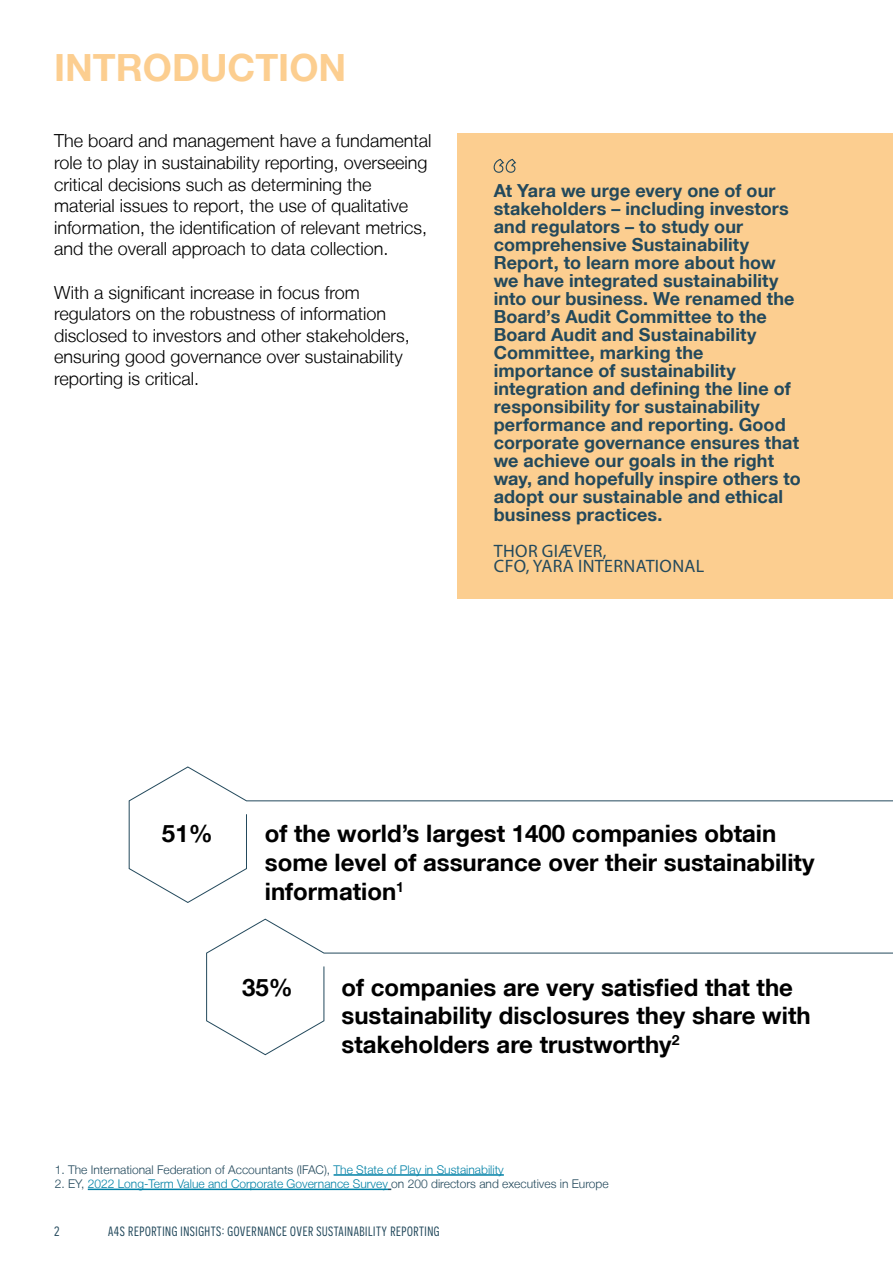
<style>
.page{position:relative;width:893px;height:1263px;background:#fff}
.page>*{position:absolute;margin:0;border:0;box-sizing:border-box;transform-origin:0 0}
.t1{font:700 37.5px "Helvetica Neue LT";color:#fcce90}
.t2{font:700 24px/28.8px "Helvetica Neue LT";color:#000}
.t3{font:700 18px/18px "Helvetica Neue LT";letter-spacing:.01em;color:#23495c}
.t4{font:300 18px/21.6px "Helvetica Neue LT";color:#000}
.t5{font:18px/15.8px "Myriad Pro";letter-spacing:.02em;color:#23495c}
.t6{font:13.5px "Novecentosanscondensed";letter-spacing:.04em;color:#23495c}
.t7{font:300 12px "Helvetica Neue LT";color:#0081a6}
.t8{font:300 12px "Helvetica Neue LT";color:#23495c}
.s1{color:#0081a6}
.s2{color:#23495c}
</style>
<div class="page">
<div style="left:457px;top:133px;width:436px;height:465px;background:#fcce90"></div>
<hr style="left:334px;top:1174px;width:170px;height:2px;background:#0081a6">
<hr style="left:88px;top:1188px;width:300px;height:2px;background:#0081a6">
<svg style="left:493px;top:158px;width:23px;height:15px"></svg>
<svg style="left:128px;top:766px;width:765px;height:137px"></svg>
<svg style="left:206px;top:918px;width:687px;height:137px"></svg>
<h1 class="t1" style="left:54px;top:44px;width:294px">INTRODUCTION</h1>
<p class="t4" style="left:54px;top:130px;width:379px">The board and management have a fundamental role to play in sustainability reporting, overseeing critical decisions such as determining the material issues to report, the use of qualitative information, the identification of relevant metrics, and the overall approach to data collection.</p>
<p class="t4" style="left:54px;top:281px;width:357px">With a significant increase in focus from regulators on the robustness of information disclosed to investors and other stakeholders, ensuring good governance over sustainability reporting is critical.</p>
<p class="t3" style="left:494px;top:181px;width:309px">At Yara we urge every one of our stakeholders – including investors and regulators – to study our comprehensive Sustainability<br>Report, to learn more about how we have integrated sustainability into our business. We renamed the<br>Board’s Audit Committee to the<br>Board Audit and Sustainability<br>Committee, marking the importance of sustainability integration and defining the line of responsibility for sustainability performance and reporting. Good corporate governance ensures that we achieve our goals in the right way, and hopefully inspire others to adopt our sustainable and ethical business practices.</p>
<p class="t5" style="left:494px;top:542px;width:212px">THOR GIÆVER,<br>CFO, YARA INTERNATIONAL</p>
<h2 class="t2" style="left:162px;top:819px;width:52px">51%</h2>
<h2 class="t2" style="left:265px;top:819px;width:551px">of the world’s largest 1400 companies obtain some level of assurance over their sustainability information<sup>1</sup></h2>
<h2 class="t2" style="left:242px;top:972px;width:52px">35%</h2>
<h2 class="t2" style="left:341px;top:972px;width:471px">of companies are very satisfied that the sustainability disclosures they share with stakeholders are trustworthy<sup>2</sup></h2>
<p class="t8" style="left:55px;top:1162px;width:451px">1. The International Federation of Accountants (IFAC), <span class="s1">The State of Play in Sustainability</span></p>
<p class="t7" style="left:55px;top:1176px;width:555px"><span class="s2">2. EY,</span> 2022 Long-Term Value and Corporate Governance Survey <span class="s2">on 200 directors and executives in Europe</span></p>
<p class="t6" style="left:54px;top:1224px;width:7px">2</p>
<p class="t6" style="left:108px;top:1224px;width:333px">A4S REPORTING INSIGHTS: GOVERNANCE OVER SUSTAINABILITY REPORTING</p>
</div>
